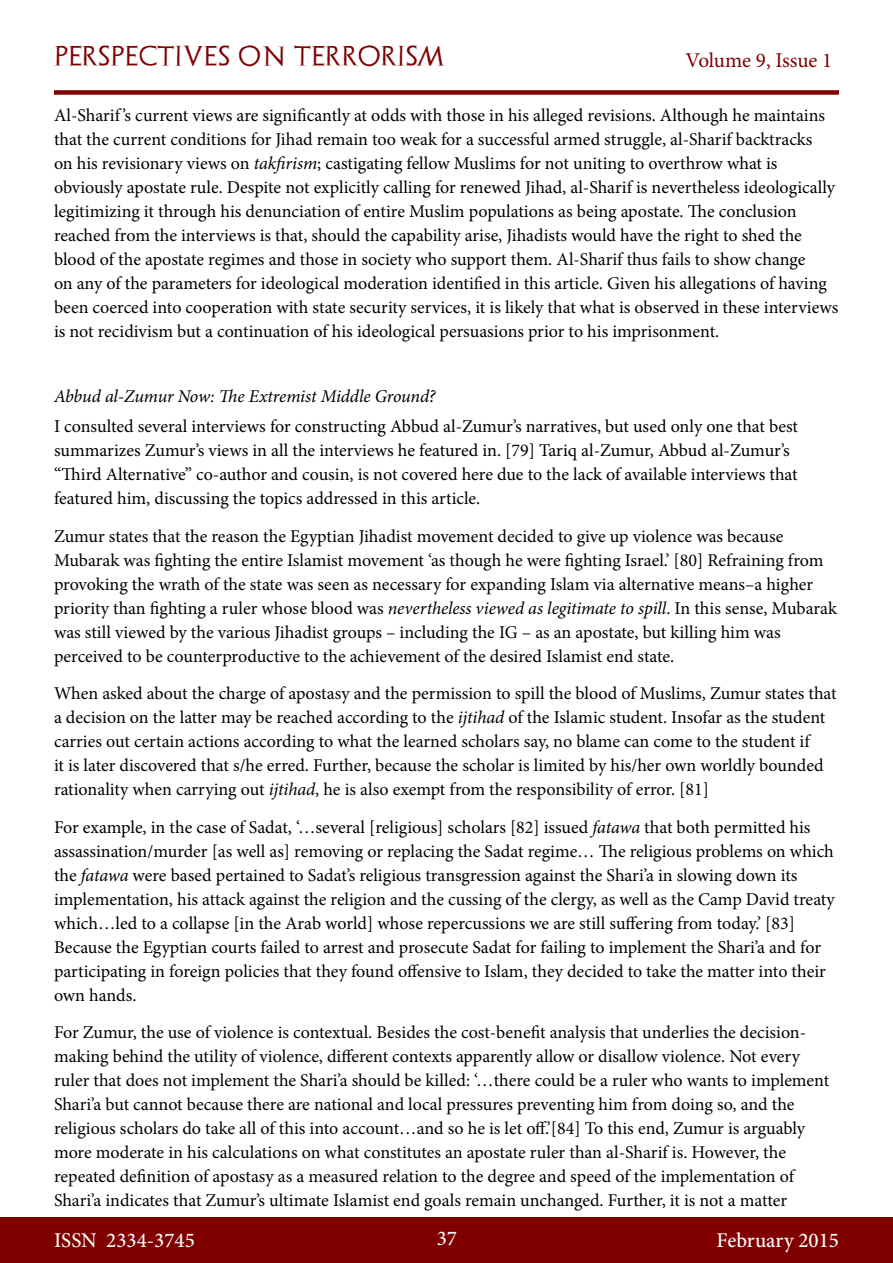
<style>
.page{position:relative;width:893px;height:1263px;background:#fff}
.page>*{position:absolute;margin:0;border:0;box-sizing:border-box;transform-origin:0 0}
.t1{font:500 21px "Minion Pro";color:#fff}
.t2{font:21px "Archeologicaps";letter-spacing:.045em;color:#800000}
.t3{font:21px "Minion Pro";letter-spacing:-.005em;color:#800000}
.t4{font:18px/24px "Minion Pro";color:#000}
.Heading_-bold_italic{font:italic 18px "Minion Pro";letter-spacing:-.01em;color:#000}
.s1{font-style:italic}
</style>
<div class="page">
<div style="left:0;top:1217px;width:893px;height:46px;background:#800000"></div>
<div style="left:54px;top:90px;width:785px;height:5px;background:#800000"></div>
<p class="t2" style="left:54px;top:43px;width:392px">PERSPECTIVES ON TERRORISM</p>
<p class="t3" style="left:686px;top:46px;width:148px">Volume 9, Issue 1</p>
<p class="t4" style="left:54px;top:103px;width:786px">Al-Sharif ’s current views are significantly at odds with those in his alleged revisions. Although he maintains that the current conditions for Jihad remain too weak for a successful armed struggle, al-Sharif backtracks<br>on his revisionary views on <span class="s1">takfirism</span>; castigating fellow Muslims for not uniting to overthrow what is obviously apostate rule. Despite not explicitly calling for renewed Jihad, al-Sharif is nevertheless ideologically legitimizing it through his denunciation of entire Muslim populations as being apostate. The conclusion reached from the interviews is that, should the capability arise, Jihadists would have the right to shed the blood of the apostate regimes and those in society who support them. Al-Sharif thus fails to show change<br>on any of the parameters for ideological moderation identified in this article. Given his allegations of having been coerced into cooperation with state security services, it is likely that what is observed in these interviews is not recidivism but a continuation of his ideological persuasions prior to his imprisonment.</p>
<p class="Heading_-bold_italic" style="left:54px;top:384px;width:383px">Abbud al-Zumur Now: The Extremist Middle Ground?</p>
<p class="t4" style="left:54px;top:415px;width:746px">I consulted several interviews for constructing Abbud al-Zumur’s narratives, but used only one that best summarizes Zumur’s views in all the interviews he featured in. [79] Tariq al-Zumur, Abbud al-Zumur’s “Third Alternative” co-author and cousin, is not covered here due to the lack of available interviews that featured him, discussing the topics addressed in this article.</p>
<p class="t4" style="left:54px;top:524px;width:785px">Zumur states that the reason the Egyptian Jihadist movement decided to give up violence was because Mubarak was fighting the entire Islamist movement ‘as though he were fighting Israel.’ [80] Refraining from provoking the wrath of the state was seen as necessary for expanding Islam via alternative means–a higher priority than fighting a ruler whose blood was <span class="s1">nevertheless viewed as legitimate to spill</span>. In this sense, Mubarak was still viewed by the various Jihadist groups – including the IG – as an apostate, but killing him was perceived to be counterproductive to the achievement of the desired Islamist end state.</p>
<p class="t4" style="left:54px;top:682px;width:784px">When asked about the charge of apostasy and the permission to spill the blood of Muslims, Zumur states that a decision on the latter may be reached according to the <span class="s1">ijtihad</span> of the Islamic student. Insofar as the student carries out certain actions according to what the learned scholars say, no blame can come to the student if<br>it is later discovered that s/he erred. Further, because the scholar is limited by his/her own worldly bounded rationality when carrying out <span class="s1">ijtihad</span>, he is also exempt from the responsibility of error. [81]</p>
<p class="t4" style="left:54px;top:815px;width:782px">For example, in the case of Sadat, ‘…several [religious] scholars [82] issued <span class="s1">fatawa</span> that both permitted his assassination/murder [as well as] removing or replacing the Sadat regime… The religious problems on which the <span class="s1">fatawa</span> were based pertained to Sadat’s religious transgression against the Shari’a in slowing down its implementation, his attack against the religion and the cussing of the clergy, as well as the Camp David treaty which…led to a collapse [in the Arab world] whose repercussions we are still suffering from today.’ [83] Because the Egyptian courts failed to arrest and prosecute Sadat for failing to implement the Shari’a and for participating in foreign policies that they found offensive to Islam, they decided to take the matter into their own hands.</p>
<p class="t4" style="left:54px;top:1021px;width:777px">For Zumur, the use of violence is contextual. Besides the cost-benefit analysis that underlies the decision&shy;making behind the utility of violence, different contexts apparently allow or disallow violence. Not every ruler that does not implement the Shari’a should be killed: ‘…there could be a ruler who wants to implement Shari’a but cannot because there are national and local pressures preventing him from doing so, and the religious scholars do take all of this into account…and so he is let off.’[84] To this end, Zumur is arguably more moderate in his calculations on what constitutes an apostate ruler than al-Sharif is. However, the repeated definition of apostasy as a measured relation to the degree and speed of the implementation of Shari’a indicates that Zumur’s ultimate Islamist end goals remain unchanged. Further, it is not a matter</p>
<p class="t1" style="left:54px;top:1226px;width:142px">ISSN 2334-3745</p>
<p class="t1" style="left:437px;top:1224px;width:22px">37</p>
<p class="t1" style="left:717px;top:1226px;width:124px">February 2015</p>
</div>
